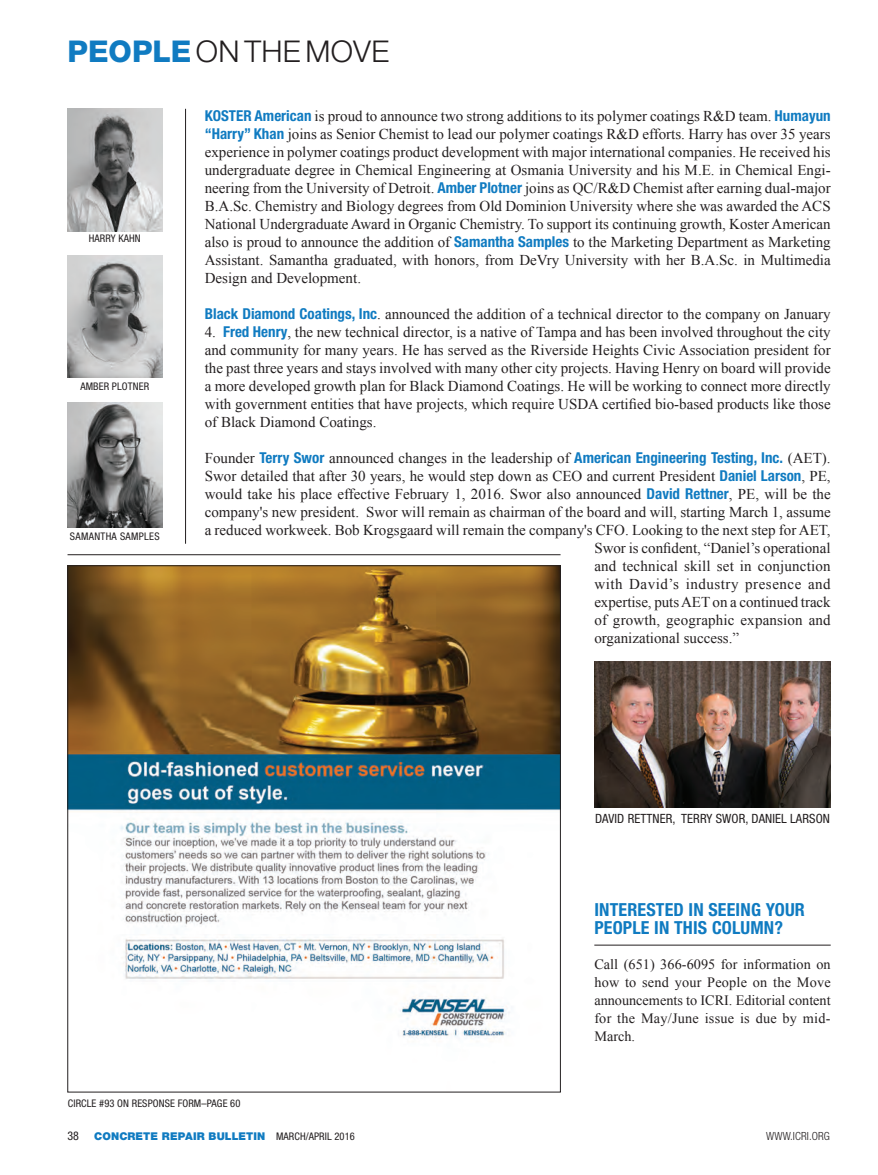
<style>
.page{position:relative;width:878px;height:1175px;background:#fff}
.page>*{position:absolute;margin:0;border:0;box-sizing:border-box;transform-origin:0 0}
.Column_Dept_head_-_s{font:300 30px "Helvetica Neue LT Std";letter-spacing:.01em;color:#231f20}
.Endnote_subhead{font:700 condensed 18px/18px "Helvetica Neue LT Std";letter-spacing:.01em;color:#107bc1}
.Body_text{font:15px/18px "Times New Roman";color:#231f20;text-align:justify}
.Body_text-2{font:15px "Times New Roman";letter-spacing:.035em;color:#231f20}
.Endnote_body_first{font:14.25px/18px "Times New Roman";color:#231f20;text-align:justify}
.Headshot_caption{font:condensed 12.75px "Helvetica Neue LT Std";letter-spacing:.01em;color:#231f20}
.t1{font:condensed 12px "Helvetica Neue LT Std";color:#231f20}
.t2{font:300 condensed 11.25px "Helvetica Neue LT Std";letter-spacing:.01em;color:#231f20}
.t3{font:900 10.8px "Helvetica Neue LT Std";letter-spacing:.01em;color:#107bc1}
.Reader_response{font:condensed 10.5px "Helvetica Neue LT Std";letter-spacing:.01em;color:#231f20}
.Headshot_caption-2{font:condensed 10.5px "Helvetica Neue LT Std";letter-spacing:.01em;color:#231f20}
.Headshot_caption-3{font:condensed 10.5px "Helvetica Neue LT Std";letter-spacing:.03em;color:#231f20}
.s1{font-weight:800;color:#107bc1}
.s2{font-family:"Helvetica Neue LT Std";font-weight:700;font-stretch:condensed;color:#107bc1}
.s3{font-weight:400;font-stretch:condensed;font-size:10.5px;color:#231f20}
</style>
<div class="page">
<img style="left:70px;top:567px;width:488px;height:472px">
<hr style="left:68px;top:554px;width:492px;height:1px;background:#231f20">
<hr style="left:185px;top:109px;width:1px;height:435px;background:#231f20">
<hr style="left:594px;top:944px;width:236px;height:1px;background:#231f20">
<img style="left:594px;top:662px;width:236px;height:145px">
<img style="left:67px;top:255px;width:95px;height:123px">
<img style="left:68px;top:109px;width:94px;height:122px">
<img style="left:68px;top:403px;width:94px;height:124px">
<p class="Column_Dept_head_-_s" style="left:68px;top:33px;width:323px"><span class="s1">PEOPLE</span> ON THE MOVE</p>
<p class="Headshot_caption-2" style="left:89px;top:233px;width:53px">HARRY KAHN</p>
<p class="Headshot_caption-2" style="left:80px;top:380px;width:70px">AMBER PLOTNER</p>
<p class="Headshot_caption-3" style="left:70px;top:530px;width:91px">SAMANTHA SAMPLES</p>
<p class="Body_text" style="left:205px;top:106px;width:627px"><span class="s2">KOSTER American</span> is proud to announce two strong additions to its polymer coatings R&amp;D team. <span class="s2">Humayun “Harry” Khan</span> joins as Senior Chemist to lead our polymer coatings R&amp;D efforts. Harry has over 35 years experience in polymer coatings product development with major international companies. He received his undergraduate degree in Chemical Engineering at Osmania University and his M.E. in Chemical Engi&shy;neering from the University of Detroit. <span class="s2">Amber Plotner</span> joins as QC/R&amp;D Chemist after earning dual-major B.A.Sc. Chemistry and Biology degrees from Old Dominion University where she was awarded the ACS National Undergraduate Award in Organic Chemistry. To support its continuing growth, Koster American also is proud to announce the addition of <span class="s2">Samantha Samples</span> to the Marketing Department as Marketing Assistant. Samantha graduated, with honors, from DeVry University with her B.A.Sc. in Multimedia Design and Development.</p>
<p class="Body_text" style="left:205px;top:304px;width:627px"><span class="s2">Black Diamond Coatings, Inc</span>. announced the addition of a technical director to the company on January</p>
<p class="Body_text" style="left:205px;top:322px;width:627px">4. <span class="s2">Fred Henry</span>, the new technical director, is a native of Tampa and has been involved throughout the city and community for many years. He has served as the Riverside Heights Civic Association president for the past three years and stays involved with many other city projects. Having Henry on board will provide a more developed growth plan for Black Diamond Coatings. He will be working to connect more directly with government entities that have projects, which require USDA certified bio-based products like those of Black Diamond Coatings.</p>
<p class="Body_text" style="left:205px;top:448px;width:627px">Founder <span class="s2">Terry Swor</span> announced changes in the leadership of <span class="s2">American Engineering Testing, Inc.</span> (AET).</p>
<p class="Body_text" style="left:205px;top:466px;width:627px">Swor detailed that after 30 years, he would step down as CEO and current President <span class="s2">Daniel Larson</span>, PE,</p>
<p class="Body_text" style="left:205px;top:484px;width:627px">would take his place effective February 1, 2016. Swor also announced <span class="s2">David Rettner</span>, PE, will be the</p>
<p class="Body_text" style="left:205px;top:502px;width:627px">company's new president. Swor will remain as chairman of the board and will, starting March 1, assume</p>
<p class="Body_text" style="left:205px;top:520px;width:627px">a reduced workweek. Bob Krogsgaard will remain the company's CFO. Looking to the next step for AET,</p>
<p class="Body_text" style="left:594px;top:538px;width:238px">Swor is confident, “Daniel’s operational</p>
<p class="Body_text" style="left:594px;top:556px;width:238px">and technical skill set in conjunction</p>
<p class="Body_text-2" style="left:594px;top:574px;width:238px">with David’s industry presence and</p>
<p class="Body_text" style="left:594px;top:592px;width:238px">expertise, puts AET on a continued track</p>
<p class="Body_text" style="left:594px;top:610px;width:238px">of growth, geographic expansion and</p>
<p class="Body_text" style="left:594px;top:628px;width:146px">organizational success.”</p>
<p class="Headshot_caption" style="left:595px;top:811px;width:236px">DAVID RETTNER, TERRY SWOR, DANIEL LARSON</p>
<p class="Endnote_subhead" style="left:594px;top:900px;width:212px">INTERESTED IN SEEING YOUR<br>PEOPLE IN THIS COLUMN?</p>
<p class="Endnote_body_first" style="left:594px;top:955px;width:238px">Call (651) 366-6095 for information on how to send your People on the Move announcements to ICRI. Editorial content for the May/June issue is due by mid-March.</p>
<p class="Reader_response" style="left:68px;top:1097px;width:174px">CIRCLE #93 ON RESPONSE FORM–PAGE 60</p>
<p class="t1" style="left:68px;top:1129px;width:13px">38</p>
<p class="t3" style="left:94px;top:1130px;width:262px">CONCRETE REPAIR BULLETIN <span class="s3">MARCH/APRIL 2016</span></p>
<p class="t2" style="left:766px;top:1129px;width:65px">WWW.ICRI.ORG</p>
</div>
